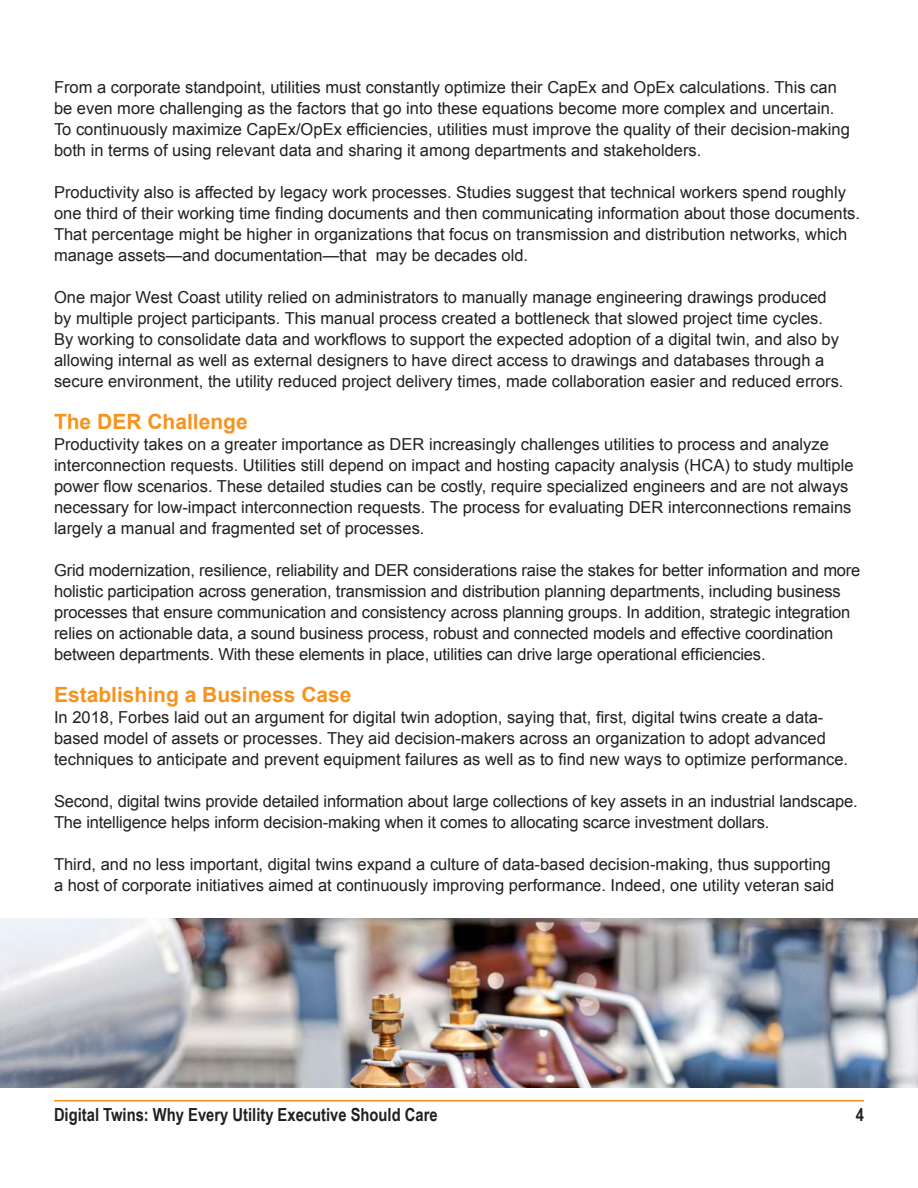
<style>
.page{position:relative;width:918px;height:1188px;background:#fff}
.page>*{position:absolute;margin:0;border:0;box-sizing:border-box;transform-origin:0 0}
.t1{font:700 21px "Arial";color:#f7931d}
.t2{font:700 18px "Arial Narrow";color:#221f1f}
.t3{font:16.5px/21px "Arial";color:#221f1f}
</style>
<div class="page">
<hr style="left:54px;top:1100px;width:810px;height:1px;background:#f7931d">
<img style="left:0;top:918px;width:918px;height:170px">
<p class="t3" style="left:54px;top:78px;width:797px">From a corporate standpoint, utilities must constantly optimize their CapEx and OpEx calculations. This can be even more challenging as the factors that go into these equations become more complex and uncertain.<br>To continuously maximize CapEx/OpEx efficiencies, utilities must improve the quality of their decision-making both in terms of using relevant data and sharing it among departments and stakeholders.</p>
<p class="t3" style="left:54px;top:183px;width:808px">Productivity also is affected by legacy work processes. Studies suggest that technical workers spend roughly one third of their working time finding documents and then communicating information about those documents.<br>That percentage might be higher in organizations that focus on transmission and distribution networks, which manage assets—and documentation—that may be decades old.</p>
<p class="t3" style="left:54px;top:288px;width:791px">One major West Coast utility relied on administrators to manually manage engineering drawings produced by multiple project participants. This manual process created a bottleneck that slowed project time cycles.<br>By working to consolidate data and workflows to support the expected adoption of a digital twin, and also by allowing internal as well as external designers to have direct access to drawings and databases through a secure environment, the utility reduced project delivery times, made collaboration easier and reduced errors.</p>
<p class="t1" style="left:54px;top:408px;width:195px">The DER Challenge</p>
<p class="t3" style="left:54px;top:435px;width:801px">Productivity takes on a greater importance as DER increasingly challenges utilities to process and analyze interconnection requests. Utilities still depend on impact and hosting capacity analysis (HCA) to study multiple power flow scenarios. These detailed studies can be costly, require specialized engineers and are not always necessary for low-impact interconnection requests. The process for evaluating DER interconnections remains largely a manual and fragmented set of processes.</p>
<p class="t3" style="left:54px;top:561px;width:808px">Grid modernization, resilience, reliability and DER considerations raise the stakes for better information and more holistic participation across generation, transmission and distribution planning departments, including business processes that ensure communication and consistency across planning groups. In addition, strategic integration relies on actionable data, a sound business process, robust and connected models and effective coordination between departments. With these elements in place, utilities can drive large operational efficiencies.</p>
<p class="t1" style="left:54px;top:681px;width:299px">Establishing a Business Case</p>
<p class="t3" style="left:54px;top:707px;width:796px">In 2018, Forbes laid out an argument for digital twin adoption, saying that, first, digital twins create a data&shy;based model of assets or processes. They aid decision-makers across an organization to adopt advanced techniques to anticipate and prevent equipment failures as well as to find new ways to optimize performance.</p>
<p class="t3" style="left:54px;top:792px;width:805px">Second, digital twins provide detailed information about large collections of key assets in an industrial landscape.<br>The intelligence helps inform decision-making when it comes to allocating scarce investment dollars.</p>
<p class="t3" style="left:54px;top:855px;width:782px">Third, and no less important, digital twins expand a culture of data-based decision-making, thus supporting a host of corporate initiatives aimed at continuously improving performance. Indeed, one utility veteran said</p>
<p class="t2" style="left:54px;top:1108px;width:385px">Digital Twins: Why Every Utility Executive Should Care</p>
<p class="t2" style="left:856px;top:1108px;width:10px">4</p>
</div>
